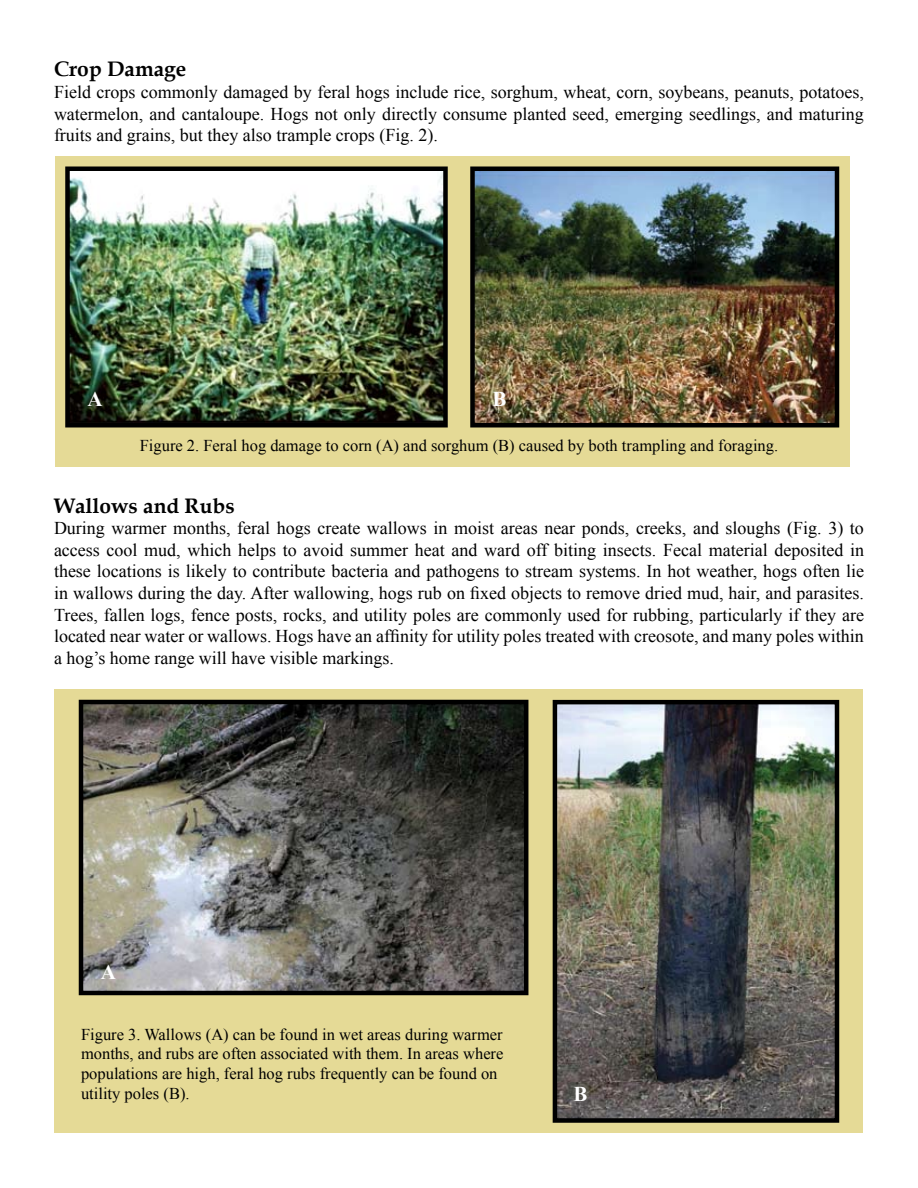
<style>
.page{position:relative;width:918px;height:1188px;background:#fff}
.page>*{position:absolute;margin:0;border:0;box-sizing:border-box;transform-origin:0 0}
.t1{font:700 21px "Book Antiqua";color:#000}
.t2{font:700 21px "Times New Roman";color:#fff}
.t3{font:18px/21.6px "Times New Roman";color:#000;text-align:justify}
.t4{font:16.5px/19.8px "Times New Roman";color:#000}
</style>
<div class="page">
<div style="left:55px;top:689px;width:808px;height:444px;background:#e5da96"></div>
<div style="left:55px;top:156px;width:795px;height:310px;background:#e5da96"></div>
<img style="left:70px;top:171px;width:373px;height:252px">
<div style="left:65px;top:166px;width:383px;height:262px;border:4px solid #000"></div>
<img style="left:475px;top:171px;width:359px;height:252px">
<div style="left:470px;top:166px;width:369px;height:262px;border:4px solid #000"></div>
<img style="left:84px;top:705px;width:439px;height:285px">
<div style="left:79px;top:700px;width:449px;height:295px;border:4px solid #000"></div>
<img style="left:558px;top:705px;width:276px;height:413px">
<div style="left:553px;top:700px;width:286px;height:423px;border:4px solid #000"></div>
<p class="t1" style="left:54px;top:55px;width:134px">Crop Damage</p>
<p class="t3" style="left:54px;top:81px;width:812px">Field crops commonly damaged by feral hogs include rice, sorghum, wheat, corn, soybeans, peanuts, potatoes, watermelon, and cantaloupe. Hogs not only directly consume planted seed, emerging seedlings, and maturing fruits and grains, but they also trample crops (Fig. 2).</p>
<p class="t2" style="left:87px;top:385px;width:17px">A</p>
<p class="t2" style="left:492px;top:385px;width:16px">B</p>
<p class="t4" style="left:140px;top:436px;width:640px">Figure 2. Feral hog damage to corn (A) and sorghum (B) caused by both trampling and foraging.</p>
<p class="t1" style="left:54px;top:491px;width:182px">Wallows and Rubs</p>
<p class="t3" style="left:54px;top:517px;width:812px">During warmer months, feral hogs create wallows in moist areas near ponds, creeks, and sloughs (Fig. 3) to access cool mud, which helps to avoid summer heat and ward off biting insects. Fecal material deposited in these locations is likely to contribute bacteria and pathogens to stream systems. In hot weather, hogs often lie in wallows during the day. After wallowing, hogs rub on fixed objects to remove dried mud, hair, and parasites.<br>Trees, fallen logs, fence posts, rocks, and utility poles are commonly used for rubbing, particularly if they are located near water or wallows. Hogs have an affinity for utility poles treated with creosote, and many poles within a hog’s home range will have visible markings.</p>
<p class="t2" style="left:101px;top:958px;width:17px">A</p>
<p class="t4" style="left:81px;top:1024px;width:424px">Figure 3. Wallows (A) can be found in wet areas during warmer months, and rubs are often associated with them. In areas where populations are high, feral hog rubs frequently can be found on utility poles (B).</p>
<p class="t2" style="left:573px;top:1079px;width:16px">B</p>
</div>
